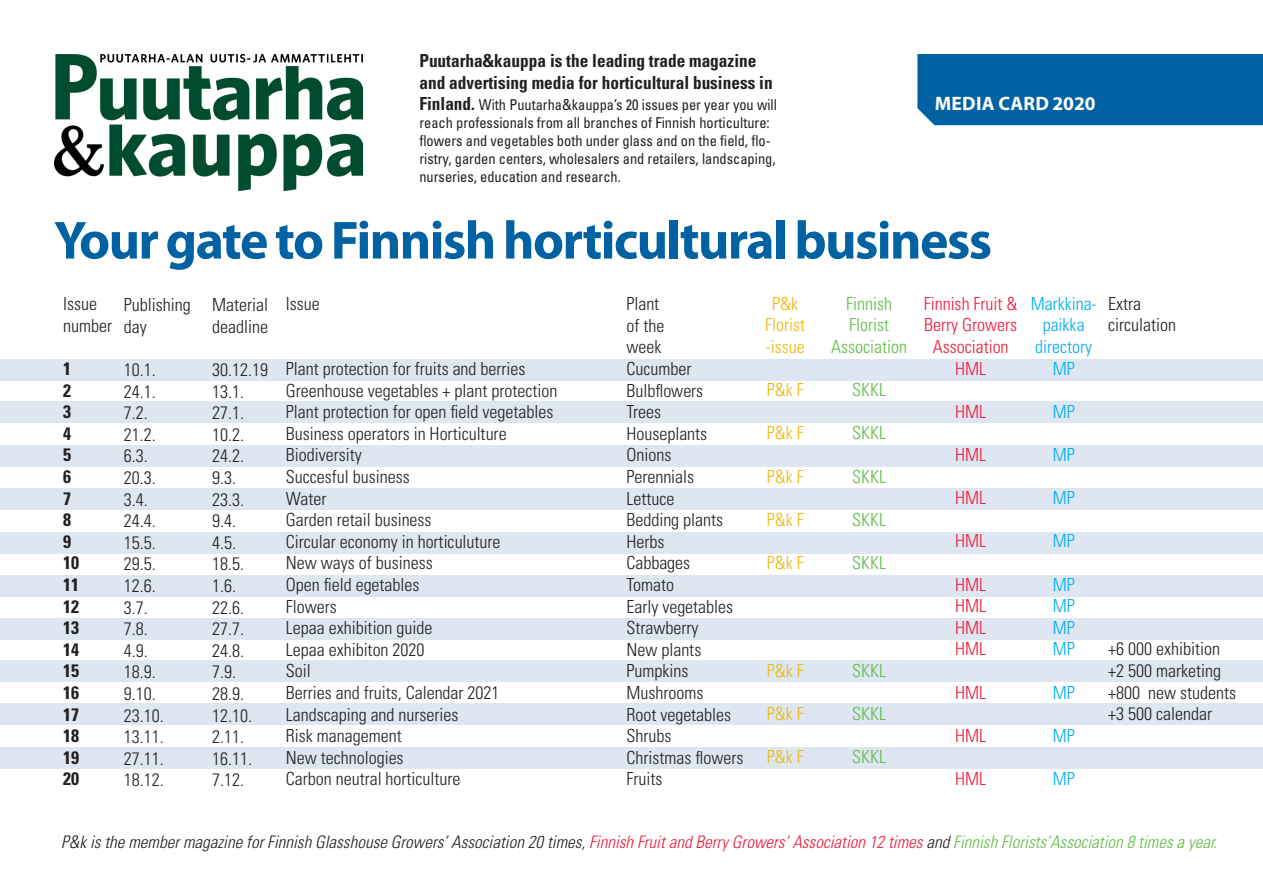
<style>
.page{position:relative;width:1263px;height:893px;background:#fff}
.page>*{position:absolute;margin:0;border:0;box-sizing:border-box;transform-origin:0 0}
.t1{font:700 54px "Myriad Pro";letter-spacing:-.03em;color:#0062a3}
.t2{font:700 19.5px "Myriad Pro";letter-spacing:.015em;color:#fff}
.t3{font:300 condensed 18px/21.6px "Univers LT Std";color:#231f20}
.t4{font:700 condensed 18px/21.6px "Univers LT Std";color:#231f20;scale:.96 1}
.t5{font:300 condensed 18px/21.6px "Univers LT Std";color:#ed1a3a;text-align:center}
.t6{font:300 condensed 18px/21.6px "Univers LT Std";color:#60bb46;text-align:center}
.t7{font:300 condensed 18px/21.6px "Univers LT Std";color:#ecb90b;text-align:center}
.t8{font:300 condensed 18px/21.6px "Univers LT Std";color:#00aeef;text-align:center}
.t9{font:700 condensed 18px/21.6px "Univers LT Std";color:#231f20}
.t10{font:italic 300 condensed 17.25px "Univers LT Std";color:#231f20}
.t11{font:condensed 15px/18px "Univers LT Std";color:#231f20;scale:.96 1}
.s1{font-weight:700;font-size:18px}
.s2{color:#ed1a3a}
.s3{color:#60bb46}
</style>
<div class="page">
<div style="left:0;top:747px;width:1263px;height:21px;background:#dee6f2"></div>
<div style="left:0;top:704px;width:1263px;height:21px;background:#dee6f2"></div>
<div style="left:0;top:661px;width:1263px;height:21px;background:#dee6f2"></div>
<div style="left:0;top:618px;width:1263px;height:21px;background:#dee6f2"></div>
<div style="left:0;top:575px;width:1263px;height:21px;background:#dee6f2"></div>
<div style="left:0;top:532px;width:1263px;height:21px;background:#dee6f2"></div>
<div style="left:0;top:488px;width:1263px;height:22px;background:#dee6f2"></div>
<div style="left:0;top:446px;width:1263px;height:21px;background:#dee6f2"></div>
<div style="left:0;top:402px;width:1263px;height:21px;background:#dee6f2"></div>
<div style="left:0;top:359px;width:1263px;height:21px;background:#dee6f2"></div>
<img style="left:54px;top:54px;width:309px;height:137px">
<div style="left:917px;top:54px;width:346px;height:71px;background:#0062a3"></div>
<p class="t4" style="left:419px;top:50px;width:369px">Puutarha&amp;kauppa is the leading trade magazine and advertising media for horticultural business in</p>
<p class="t11" style="left:419px;top:96px;width:374px"><span class="s1">Finland.</span> With Puutarha&amp;kauppa’s 20 issues per year you will reach professionals from all branches of Finnish horticulture: flowers and vegetables both under glass and on the field, flo&shy;ristry, garden centers, wholesalers and retailers, landscaping, nurseries, education and research.</p>
<p class="t2" style="left:935px;top:91px;width:162px">MEDIA CARD 2020</p>
<h1 class="t1" style="left:54px;top:205px;width:940px">Your gate to Finnish horticultural business</h1>
<p class="t3" style="left:63px;top:293px;width:50px">Issue number</p>
<p class="t9" style="left:63px;top:358px;width:17px">1<br>2<br>3<br>4<br>5<br>6<br>7<br>8<br>9<br>10<br>11<br>12<br>13<br>14<br>15<br>16<br>17<br>18<br>19<br>20</p>
<p class="t3" style="left:124px;top:294px;width:68px">Publishing day</p>
<p class="t3" style="left:124px;top:359px;width:41px">10.1.<br>24.1.<br>7.2.<br>21.2.<br>6.3.<br>20.3.<br>3.4.<br>24.4.<br>15.5.<br>29.5.<br>12.6.<br>3.7.<br>7.8.<br>4.9.<br>18.9.<br>9.10.<br>23.10.<br>13.11.<br>27.11.<br>18.12.</p>
<p class="t3" style="left:212px;top:294px;width:57px">Material deadline</p>
<p class="t3" style="left:212px;top:359px;width:57px">30.12.19<br>13.1.<br>27.1.<br>10.2.<br>24.2.<br>9.3.<br>23.3.<br>9.4.<br>4.5.<br>18.5.<br>1.6.<br>22.6.<br>27.7.<br>24.8.<br>7.9.<br>28.9.<br>12.10.<br>2.11.<br>16.11.<br>7.12.</p>
<p class="t3" style="left:286px;top:293px;width:35px">Issue</p>
<p class="t3" style="left:286px;top:358px;width:273px">Plant protection for fruits and berries<br>Greenhouse vegetables + plant protection<br>Plant protection for open field vegetables<br>Business operators in Horticulture<br>Biodiversity<br>Succesful business<br>Water<br>Garden retail business<br>Circular economy in horticuluture<br>New ways of business<br>Open field egetables<br>Flowers<br>Lepaa exhibition guide<br>Lepaa exhibiton 2020<br>Soil<br>Berries and fruits, Calendar 2021<br>Landscaping and nurseries<br>Risk management<br>New technologies<br>Carbon neutral horticulture</p>
<p class="t7" style="left:765px;top:293px;width:41px">P&amp;k<br>Florist -issue</p>
<p class="t7" style="left:767px;top:379px;width:38px">P&amp;k F</p>
<p class="t7" style="left:767px;top:422px;width:38px">P&amp;k F</p>
<p class="t7" style="left:767px;top:465px;width:38px">P&amp;k F</p>
<p class="t7" style="left:767px;top:509px;width:38px">P&amp;k F</p>
<p class="t7" style="left:767px;top:552px;width:38px">P&amp;k F</p>
<p class="t5" style="left:924px;top:293px;width:95px">Finnish Fruit &amp;<br>Berry Growers<br>Association<br>HML</p>
<p class="t5" style="left:955px;top:401px;width:33px">HML</p>
<p class="t5" style="left:955px;top:444px;width:33px">HML</p>
<p class="t5" style="left:955px;top:487px;width:33px">HML</p>
<p class="t5" style="left:955px;top:530px;width:33px">HML</p>
<p class="t5" style="left:955px;top:573px;width:33px;text-align:justify">HML HML HML HML</p>
<p class="t5" style="left:955px;top:681px;width:33px">HML</p>
<p class="t5" style="left:955px;top:725px;width:33px">HML</p>
<p class="t5" style="left:955px;top:768px;width:33px">HML</p>
<p class="t3" style="left:626px;top:293px;width:118px">Plant<br>of the<br>week<br>Cucumber<br>Bulbflowers<br>Trees<br>Houseplants<br>Onions<br>Perennials<br>Lettuce<br>Bedding plants<br>Herbs<br>Cabbages<br>Tomato<br>Early vegetables<br>Strawberry<br>New plants<br>Pumpkins<br>Mushrooms<br>Root vegetables<br>Shrubs<br>Christmas flowers<br>Fruits</p>
<p class="t8" style="left:1031px;top:293px;width:67px">Markkina&shy;paikka directory<br>MP</p>
<p class="t6" style="left:831px;top:293px;width:77px">Finnish<br>Florist<br>Association</p>
<p class="t6" style="left:852px;top:379px;width:36px">SKKL</p>
<p class="t6" style="left:852px;top:422px;width:36px">SKKL</p>
<p class="t6" style="left:852px;top:465px;width:36px">SKKL</p>
<p class="t6" style="left:852px;top:509px;width:36px">SKKL</p>
<p class="t6" style="left:852px;top:552px;width:36px">SKKL</p>
<p class="t8" style="left:1053px;top:401px;width:23px">MP</p>
<p class="t8" style="left:1053px;top:444px;width:23px">MP</p>
<p class="t8" style="left:1053px;top:487px;width:23px">MP</p>
<p class="t8" style="left:1053px;top:530px;width:23px">MP</p>
<p class="t8" style="left:1053px;top:573px;width:23px;text-align:justify">MP MP MP MP</p>
<p class="t8" style="left:1053px;top:681px;width:23px">MP</p>
<p class="t8" style="left:1053px;top:725px;width:23px">MP</p>
<p class="t8" style="left:1053px;top:768px;width:23px">MP</p>
<p class="t7" style="left:767px;top:660px;width:38px">P&amp;k F</p>
<p class="t7" style="left:767px;top:703px;width:38px">P&amp;k F</p>
<p class="t7" style="left:767px;top:746px;width:38px">P&amp;k F</p>
<p class="t6" style="left:852px;top:660px;width:36px">SKKL</p>
<p class="t6" style="left:852px;top:703px;width:36px">SKKL</p>
<p class="t6" style="left:852px;top:746px;width:36px">SKKL</p>
<p class="t3" style="left:1108px;top:293px;width:69px">Extra circulation</p>
<p class="t3" style="left:1108px;top:638px;width:129px">+6 000 exhibition +2 500 marketing +800 new students +3 500 calendar</p>
<p class="t10" style="left:61px;top:832px;width:1158px">P&amp;k is the member magazine for Finnish Glasshouse Growers’ Association 20 times, <span class="s2">Finnish Fruit and Berry Growers’ Association 12 times</span> and <span class="s3">Finnish Florists’Association 8 times a year.</span></p>
</div>
